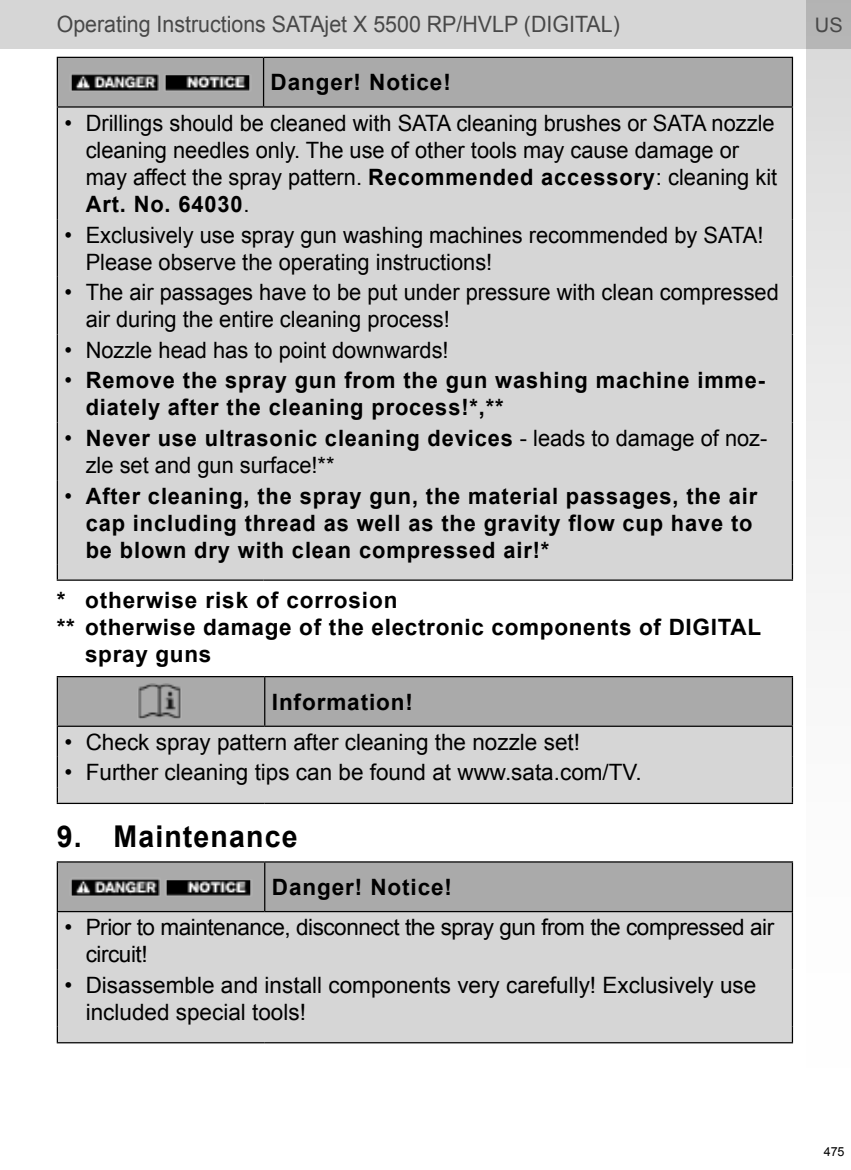
<style>
.page{position:relative;width:851px;height:1170px;background:#fff}
.page>*{position:absolute;margin:0;border:0;box-sizing:border-box;transform-origin:0 0}
.t1{font:700 30px "Arial";letter-spacing:.04em;color:#000;scale:.95 1}
.t2{font:22.5px/27px "Arial";color:#000}
.t3{font:700 22.5px/27px "Arial";letter-spacing:.04em;color:#000}
.t4{font:22.5px/27px "Arial";letter-spacing:-.02em;color:#000}
.t5{font:22.5px "Arial";color:#484848;scale:.95 1}
.t6{font:20px "Arial";color:#484848}
.t7{font:12.5px "Arial";color:#000}
.s1{font-weight:700}
.s2{font-weight:400}
</style>
<div class="page">
<div style="left:0;top:0;width:850px;height:49px;background:#d6d6d6"></div>
<svg style="left:806px;top:0;width:44px;height:593px"></svg>
<div style="left:58px;top:58px;width:733px;height:48px;background:#aaa"></div>
<div style="left:58px;top:108px;width:733px;height:471px;background:#d6d6d6"></div>
<hr style="left:57px;top:57px;width:206px;height:1px;background:#000">
<hr style="left:57px;top:58px;width:1px;height:48px;background:#000">
<hr style="left:263px;top:57px;width:530px;height:1px;background:#000">
<hr style="left:263px;top:58px;width:1px;height:48px;background:#000">
<hr style="left:791px;top:58px;width:2px;height:48px;background:#000">
<hr style="left:57px;top:106px;width:206px;height:2px;background:#000">
<hr style="left:263px;top:106px;width:530px;height:2px;background:#000">
<hr style="left:57px;top:108px;width:1px;height:111px;background:#000">
<hr style="left:791px;top:108px;width:2px;height:111px;background:#000">
<hr style="left:57px;top:219px;width:1px;height:58px;background:#000">
<hr style="left:791px;top:219px;width:2px;height:58px;background:#000">
<hr style="left:57px;top:277px;width:1px;height:57px;background:#000">
<hr style="left:791px;top:277px;width:2px;height:57px;background:#000">
<hr style="left:57px;top:334px;width:1px;height:31px;background:#000">
<hr style="left:791px;top:334px;width:2px;height:31px;background:#000">
<hr style="left:57px;top:365px;width:1px;height:57px;background:#000">
<hr style="left:791px;top:365px;width:2px;height:57px;background:#000">
<hr style="left:57px;top:422px;width:1px;height:58px;background:#000">
<hr style="left:791px;top:422px;width:2px;height:58px;background:#000">
<hr style="left:57px;top:480px;width:1px;height:84px;background:#000">
<hr style="left:791px;top:480px;width:2px;height:84px;background:#000">
<svg style="left:57px;top:564px;width:1px;height:15px"></svg>
<svg style="left:791px;top:564px;width:2px;height:15px"></svg>
<hr style="left:57px;top:579px;width:206px;height:1px;background:#000">
<hr style="left:263px;top:579px;width:530px;height:1px;background:#000">
<img style="left:68px;top:64px;width:184px;height:36px">
<div style="left:58px;top:677px;width:733px;height:48px;background:#aaa"></div>
<div style="left:58px;top:726px;width:733px;height:76px;background:#d6d6d6"></div>
<hr style="left:57px;top:726px;width:1px;height:30px;background:#000">
<hr style="left:791px;top:726px;width:2px;height:30px;background:#000">
<hr style="left:57px;top:756px;width:1px;height:31px;background:#000">
<hr style="left:791px;top:756px;width:2px;height:31px;background:#000">
<hr style="left:57px;top:676px;width:208px;height:1px;background:#000">
<hr style="left:57px;top:677px;width:1px;height:48px;background:#000">
<hr style="left:265px;top:676px;width:528px;height:1px;background:#000">
<hr style="left:264px;top:677px;width:1px;height:48px;background:#000">
<hr style="left:791px;top:677px;width:2px;height:48px;background:#000">
<hr style="left:57px;top:725px;width:208px;height:1px;background:#000">
<hr style="left:265px;top:725px;width:528px;height:1px;background:#000">
<svg style="left:57px;top:787px;width:1px;height:15px"></svg>
<svg style="left:791px;top:787px;width:2px;height:15px"></svg>
<hr style="left:57px;top:802px;width:208px;height:2px;background:#000">
<hr style="left:265px;top:802px;width:528px;height:2px;background:#000">
<img style="left:115px;top:683px;width:92px;height:36px">
<div style="left:58px;top:862px;width:733px;height:48px;background:#aaa"></div>
<div style="left:58px;top:912px;width:733px;height:130px;background:#d6d6d6"></div>
<hr style="left:57px;top:912px;width:1px;height:57px;background:#000">
<hr style="left:791px;top:912px;width:2px;height:57px;background:#000">
<hr style="left:57px;top:969px;width:1px;height:57px;background:#000">
<hr style="left:791px;top:969px;width:2px;height:57px;background:#000">
<hr style="left:57px;top:861px;width:208px;height:1px;background:#000">
<hr style="left:57px;top:862px;width:1px;height:48px;background:#000">
<hr style="left:265px;top:861px;width:528px;height:1px;background:#000">
<hr style="left:264px;top:862px;width:1px;height:48px;background:#000">
<hr style="left:791px;top:862px;width:2px;height:48px;background:#000">
<hr style="left:57px;top:910px;width:208px;height:2px;background:#000">
<hr style="left:265px;top:910px;width:528px;height:2px;background:#000">
<svg style="left:57px;top:1026px;width:1px;height:16px"></svg>
<svg style="left:791px;top:1026px;width:2px;height:16px"></svg>
<hr style="left:57px;top:1042px;width:208px;height:1px;background:#000">
<hr style="left:265px;top:1042px;width:528px;height:1px;background:#000">
<img style="left:69px;top:869px;width:184px;height:35px">
<p class="t5" style="left:57px;top:10px;width:594px">Operating Instructions SATAjet X 5500 RP/HVLP (DIGITAL)</p>
<p class="t6" style="left:814px;top:11px;width:29px">US</p>
<p class="t3" style="left:270px;top:70px;width:182px">Danger! Notice!</p>
<p class="t2" style="left:86px;top:110px;width:693px;text-indent:-21px">• Drillings should be cleaned with SATA cleaning brushes or SATA nozzle cleaning needles only. The use of other tools may cause damage or may affect the spray pattern. <span class="s1">Recommended accessory</span>: cleaning kit <span class="s1">Art. No. 64030</span>.</p>
<p class="t2" style="left:86px;top:221px;width:679px;text-indent:-21px">• Exclusively use spray gun washing machines recommended by SATA!<br>Please observe the operating instructions!</p>
<p class="t2" style="left:86px;top:279px;width:694px;text-indent:-21px">• The air passages have to be put under pressure with clean compressed air during the entire cleaning process!</p>
<p class="t2" style="left:64px;top:337px;width:385px">• Nozzle head has to point downwards!</p>
<p class="t3" style="left:86px;top:368px;width:680px;text-indent:-21px"><span class="s2">•</span> Remove the spray gun from the gun washing machine imme&shy;diately after the cleaning process!*,**</p>
<p class="t2" style="left:86px;top:425px;width:683px;text-indent:-21px">• <span class="s1">Never use ultrasonic cleaning devices</span> - leads to damage of noz&shy;zle set and gun surface!**</p>
<p class="t3" style="left:86px;top:483px;width:672px;text-indent:-21px"><span class="s2">•</span> After cleaning, the spray gun, the material passages, the air cap including thread as well as the gravity flow cup have to be blown dry with clean compressed air!*</p>
<p class="t3" style="left:57px;top:587px;width:342px">* otherwise risk of corrosion</p>
<p class="t3" style="left:57px;top:614px;width:705px">** otherwise damage of the electronic components of DIGITAL</p>
<p class="t3" style="left:85px;top:641px;width:128px">spray guns</p>
<p class="t3" style="left:272px;top:688px;width:143px">Information!</p>
<p class="t2" style="left:64px;top:728px;width:517px">• Check spray pattern after cleaning the nozzle set!</p>
<p class="t2" style="left:64px;top:759px;width:578px">• Further cleaning tips can be found at www.sata.com/TV.</p>
<h1 class="t1" style="left:57px;top:816px;width:255px">9. Maintenance</h1>
<p class="t3" style="left:272px;top:874px;width:182px">Danger! Notice!</p>
<p class="t4" style="left:86px;top:913px;width:690px;text-indent:-21px">• Prior to maintenance, disconnect the spray gun from the compressed air circuit!</p>
<p class="t2" style="left:86px;top:971px;width:672px;text-indent:-21px">• Disassemble and install components very carefully! Exclusively use included special tools!</p>
<p class="t7" style="left:823px;top:1143px;width:22px">475</p>
</div>
